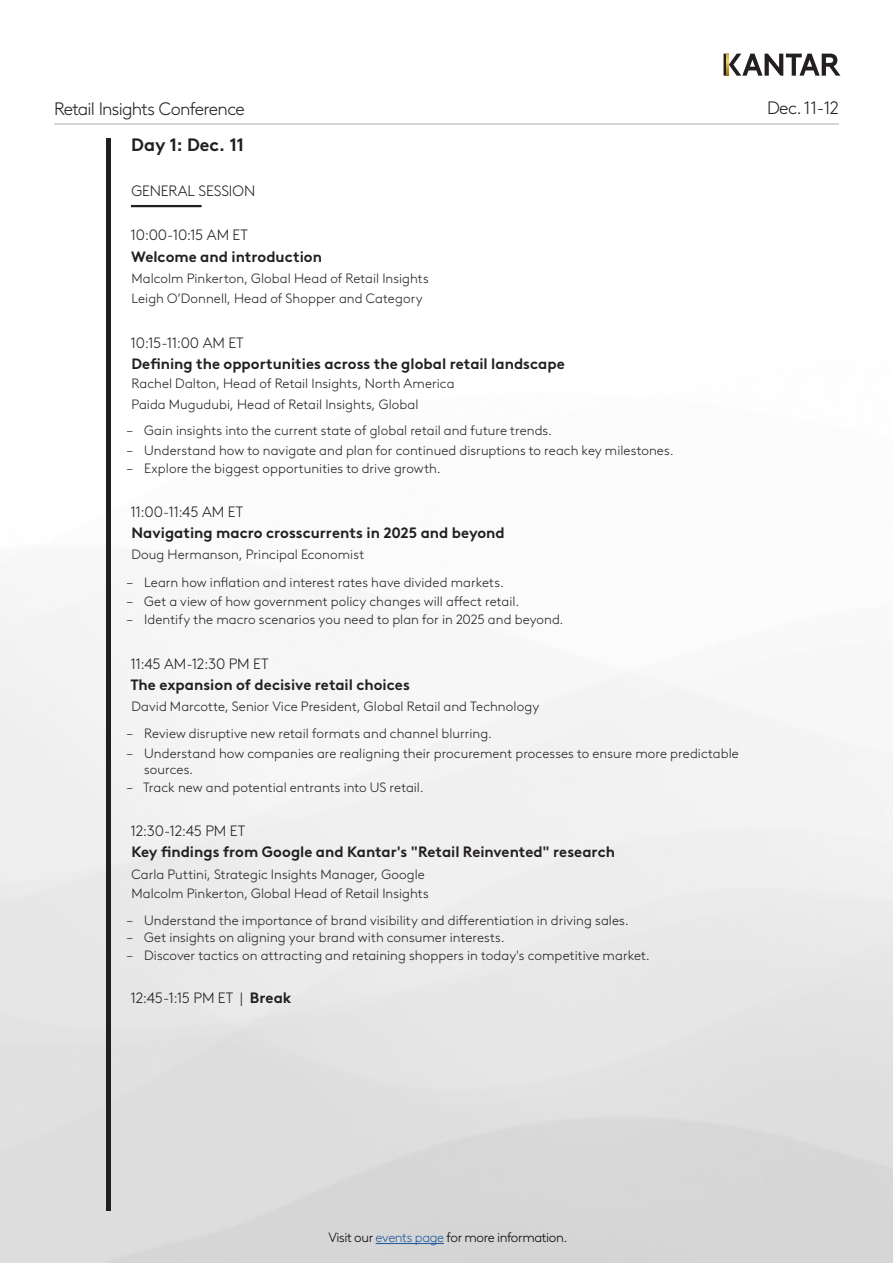
<style>
.page{position:relative;width:893px;height:1263px;background:#fff}
.page>*{position:absolute;margin:0;border:0;box-sizing:border-box;transform-origin:0 0}
.t1{font:300 18px "Kantar Brown";letter-spacing:-.045em;color:#231f20}
.Paragraph_Style_1{font:700 18px "Kantar Brown";color:#231f20}
.Paragraph_Style_1-2{font:700 15px "Kantar Brown";color:#231f20}
.Paragraph_Style_1-3{font:300 15px "Kantar Brown";letter-spacing:-.015em;color:#231f20}
.Paragraph_Style_1-4{font:300 13.5px/16.2px "Kantar Brown";letter-spacing:.005em;color:#231f20}
.Block_Text{font:300 13.5px "Kantar Brown";letter-spacing:-.03em;color:#040504}
.s1{font-weight:700}
.s2{color:#245c9d}
</style>
<div class="page">
<img style="left:0;top:53px;width:893px;height:1210px">
<hr style="left:376px;top:1243px;width:68px;height:1px;background:#245c9d">
<svg style="left:723px;top:54px;width:117px;height:22px"></svg>
<svg style="left:726px;top:54px;width:3px;height:22px"></svg>
<hr style="left:54px;top:124px;width:785px;height:1px;background:#b0aea3">
<div style="left:106px;top:138px;width:5px;height:1072px;background:#231f20"></div>
<hr style="left:131px;top:205px;width:71px;height:2px;background:#231f20">
<p class="t1" style="left:54px;top:96px;width:192px">Retail Insights Conference</p>
<p class="t1" style="left:767px;top:94px;width:74px">Dec. 11-12</p>
<p class="Paragraph_Style_1" style="left:131px;top:130px;width:114px">Day 1: Dec. 11</p>
<p class="Paragraph_Style_1-3" style="left:131px;top:179px;width:126px">GENERAL SESSION</p>
<p class="Paragraph_Style_1-3" style="left:131px;top:224px;width:119px">10:00-10:15 AM ET</p>
<p class="Paragraph_Style_1-2" style="left:131px;top:245px;width:192px">Welcome and introduction</p>
<p class="Paragraph_Style_1-4" style="left:132px;top:269px;width:299px">Malcolm Pinkerton, Global Head of Retail Insights</p>
<p class="Paragraph_Style_1-4" style="left:132px;top:289px;width:293px">Leigh O’Donnell, Head of Shopper and Category</p>
<p class="Paragraph_Style_1-3" style="left:131px;top:331px;width:115px">10:15-11:00 AM ET</p>
<p class="Paragraph_Style_1-2" style="left:132px;top:351px;width:435px">Defining the opportunities across the global retail landscape</p>
<p class="Paragraph_Style_1-4" style="left:132px;top:374px;width:325px">Rachel Dalton, Head of Retail Insights, North America</p>
<p class="Paragraph_Style_1-4" style="left:132px;top:396px;width:288px">Paida Mugudubi, Head of Retail Insights, Global</p>
<p class="Paragraph_Style_1-4" style="left:127px;top:421px;width:427px">– Gain insights into the current state of global retail and future trends.</p>
<p class="Paragraph_Style_1-4" style="left:127px;top:441px;width:548px">– Understand how to navigate and plan for continued disruptions to reach key milestones.</p>
<p class="Paragraph_Style_1-4" style="left:127px;top:459px;width:316px">– Explore the biggest opportunities to drive growth.</p>
<p class="Paragraph_Style_1-3" style="left:131px;top:501px;width:114px">11:00-11:45 AM ET</p>
<p class="Paragraph_Style_1-2" style="left:132px;top:521px;width:375px">Navigating macro crosscurrents in 2025 and beyond</p>
<p class="Paragraph_Style_1-4" style="left:132px;top:546px;width:234px">Doug Hermanson, Principal Economist</p>
<p class="Paragraph_Style_1-4" style="left:127px;top:573px;width:379px">– Learn how inflation and interest rates have divided markets.</p>
<p class="Paragraph_Style_1-4" style="left:127px;top:592px;width:394px">– Get a view of how government policy changes will affect retail.</p>
<p class="Paragraph_Style_1-4" style="left:127px;top:610px;width:438px">– Identify the macro scenarios you need to plan for in 2025 and beyond.</p>
<p class="Paragraph_Style_1-3" style="left:131px;top:652px;width:139px">11:45 AM-12:30 PM ET</p>
<p class="Paragraph_Style_1-2" style="left:130px;top:672px;width:281px">The expansion of decisive retail choices</p>
<p class="Paragraph_Style_1-4" style="left:132px;top:697px;width:409px">David Marcotte, Senior Vice President, Global Retail and Technology</p>
<p class="Paragraph_Style_1-4" style="left:127px;top:724px;width:367px">– Review disruptive new retail formats and channel blurring.</p>
<p class="Paragraph_Style_1-4" style="left:144px;top:744px;width:596px;text-indent:-17px">– Understand how companies are realigning their procurement processes to ensure more predictable sources.</p>
<p class="Paragraph_Style_1-4" style="left:127px;top:778px;width:298px">– Track new and potential entrants into US retail.</p>
<p class="Paragraph_Style_1-3" style="left:131px;top:820px;width:116px">12:30-12:45 PM ET</p>
<p class="Paragraph_Style_1-2" style="left:132px;top:840px;width:485px">Key findings from Google and Kantar's "Retail Reinvented" research</p>
<p class="Paragraph_Style_1-4" style="left:131px;top:865px;width:295px">Carla Puttini, Strategic Insights Manager, Google</p>
<p class="Paragraph_Style_1-4" style="left:132px;top:884px;width:299px">Malcolm Pinkerton, Global Head of Retail Insights</p>
<p class="Paragraph_Style_1-4" style="left:127px;top:911px;width:503px">– Understand the importance of brand visibility and differentiation in driving sales.</p>
<p class="Paragraph_Style_1-4" style="left:127px;top:928px;width:380px">– Get insights on aligning your brand with consumer interests.</p>
<p class="Paragraph_Style_1-4" style="left:127px;top:946px;width:525px">– Discover tactics on attracting and retaining shoppers in today's competitive market.</p>
<p class="Paragraph_Style_1-3" style="left:131px;top:987px;width:162px">12:45-1:15 PM ET | <span class="s1">Break</span></p>
<p class="Block_Text" style="left:328px;top:1227px;width:240px">Visit our <span class="s2">events page</span> for more information.</p>
</div>
